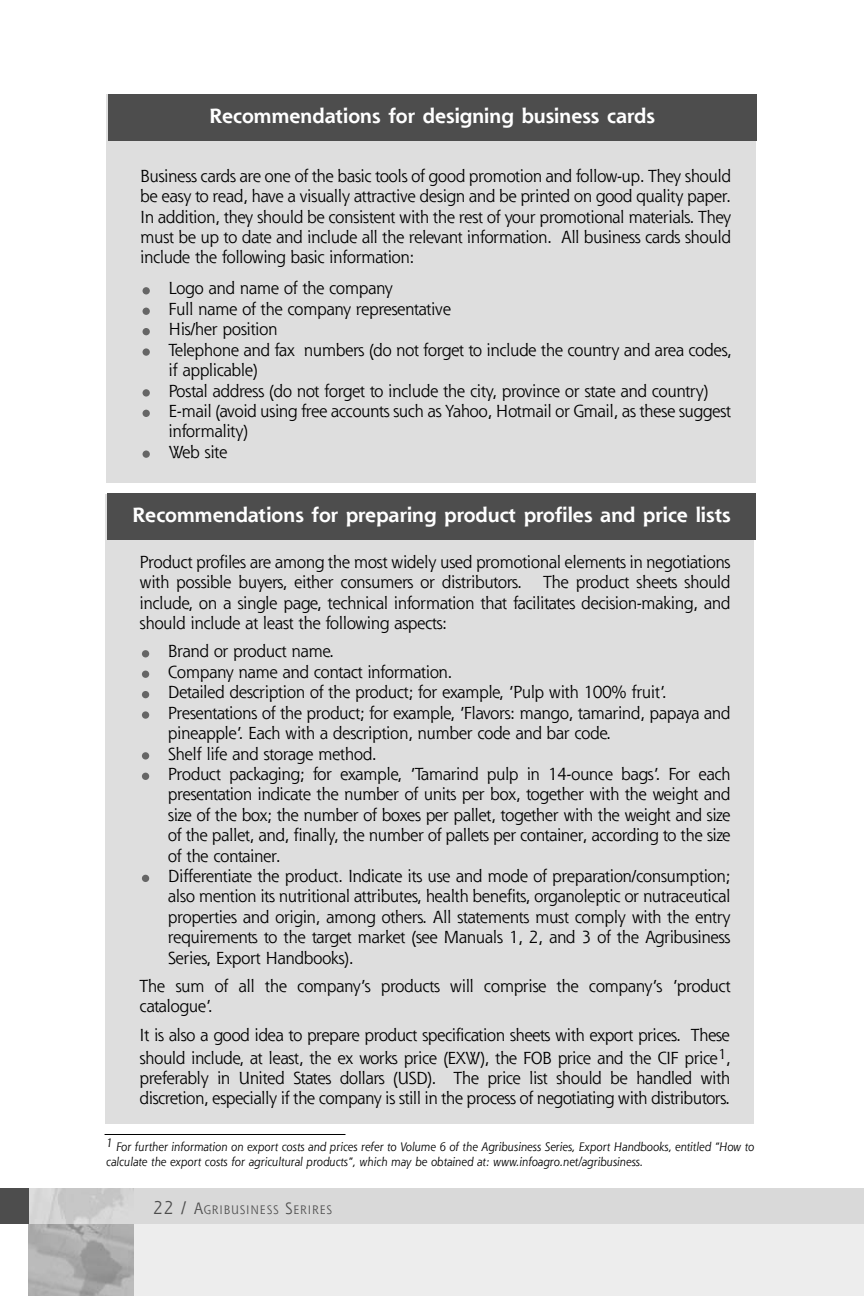
<style>
.page{position:relative;width:864px;height:1296px;background:#fff}
.page>*{position:absolute;margin:0;border:0;box-sizing:border-box;transform-origin:0 0}
.t1{font:700 20px "Shannon";color:#fff}
.t2{font:17px/20.4px "Shannon";letter-spacing:-.03em;color:#000}
.t3{font:italic 12px/14.4px "Shannon";color:#000}
.t4{font:12px "Shannon";letter-spacing:.075em;color:#4d4d4d;scale:.95 1}
.s1{font-size:18px}
.s2{font-size:16px}
</style>
<div class="page">
<div style="left:95px;top:1206px;width:769px;height:90px;background:#ededed"></div>
<div style="left:0;top:1188px;width:864px;height:36px;background:#d9d9d9"></div>
<img style="left:29px;top:1224px;width:105px;height:72px">
<div style="left:0;top:1188px;width:29px;height:36px;background:#4d4d4d"></div>
<div style="left:106px;top:95px;width:650px;height:388px;background:#dedede"></div>
<div style="left:108px;top:94px;width:648px;height:46px;background:#4d4d4d"></div>
<div style="left:143px;top:450px;width:7px;height:8px;background:#666;border-radius:50%"></div>
<div style="left:143px;top:410px;width:7px;height:7px;background:#666;border-radius:50%"></div>
<div style="left:143px;top:389px;width:7px;height:8px;background:#666;border-radius:50%"></div>
<div style="left:143px;top:348px;width:7px;height:8px;background:#666;border-radius:50%"></div>
<div style="left:143px;top:328px;width:7px;height:7px;background:#666;border-radius:50%"></div>
<div style="left:143px;top:308px;width:7px;height:7px;background:#666;border-radius:50%"></div>
<div style="left:143px;top:287px;width:7px;height:7px;background:#666;border-radius:50%"></div>
<div style="left:106px;top:494px;width:648px;height:630px;background:#dedede"></div>
<div style="left:107px;top:493px;width:649px;height:47px;background:#4d4d4d"></div>
<div style="left:142px;top:875px;width:7px;height:7px;background:#666;border-radius:50%"></div>
<div style="left:142px;top:773px;width:7px;height:7px;background:#666;border-radius:50%"></div>
<div style="left:142px;top:752px;width:7px;height:8px;background:#666;border-radius:50%"></div>
<div style="left:142px;top:711px;width:7px;height:8px;background:#666;border-radius:50%"></div>
<div style="left:142px;top:691px;width:7px;height:7px;background:#666;border-radius:50%"></div>
<div style="left:142px;top:671px;width:7px;height:7px;background:#666;border-radius:50%"></div>
<div style="left:142px;top:650px;width:7px;height:7px;background:#666;border-radius:50%"></div>
<hr style="left:105px;top:1134px;width:241px;height:1px;background:#000">
<p class="t1" style="left:209px;top:108px;width:447px">Recommendations for designing business cards</p>
<p class="t2" style="left:140px;top:167px;width:593px;text-align:justify">Business cards are one of the basic tools of good promotion and follow-up. They should be easy to read, have a visually attractive design and be printed on good quality paper.<br>In addition, they should be consistent with the rest of your promotional materials. They must be up to date and include all the relevant information. All business cards should include the following basic information:</p>
<p class="t2" style="left:169px;top:280px;width:565px">Logo and name of the company<br>Full name of the company representative<br>His/her position<br>Telephone and fax numbers (do not forget to include the country and area codes, if applicable)<br>Postal address (do not forget to include the city, province or state and country)<br>E-mail (avoid using free accounts such as Yahoo, Hotmail or Gmail, as these suggest informality)<br>Web site</p>
<p class="t1" style="left:132px;top:506px;width:600px">Recommendations for preparing product profiles and price lists</p>
<p class="t2" style="left:140px;top:553px;width:593px;text-align:justify">Product profiles are among the most widely used promotional elements in negotiations with possible buyers, either consumers or distributors. The product sheets should include, on a single page, technical information that facilitates decision-making, and should include at least the following aspects:</p>
<p class="t2" style="left:168px;top:643px;width:564px">Brand or product name.<br>Company name and contact information.<br>Detailed description of the product; for example, ‘Pulp with 100% fruit’.<br>Presentations of the product; for example, ‘Flavors: mango, tamarind, papaya and pineapple’. Each with a description, number code and bar code.<br>Shelf life and storage method.<br>Product packaging; for example, ‘Tamarind pulp in 14-ounce bags’. For each presentation indicate the number of units per box, together with the weight and size of the box; the number of boxes per pallet, together with the weight and size of the pallet, and, finally, the number of pallets per container, according to the size of the container.<br>Differentiate the product. Indicate its use and mode of preparation/consumption; also mention its nutritional attributes, health benefits, organoleptic or nutraceutical properties and origin, among others. All statements must comply with the entry requirements to the target market (see Manuals 1, 2, and 3 of the Agribusiness Series, Export Handbooks).</p>
<p class="t2" style="left:140px;top:977px;width:593px">The sum of all the company’s products will comprise the company’s ‘product catalogue’.</p>
<p class="t2" style="left:140px;top:1025px;width:593px;line-height:22.8px">It is also a good idea to prepare product specification sheets with export prices. These should include, at least, the ex works price (EXW), the FOB price and the CIF price<sup>1</sup>,</p>
<p class="t2" style="left:140px;top:1069px;width:592px">preferably in United States dollars (USD). The price list should be handled with discretion, especially if the company is still in the process of negotiating with distributors.</p>
<p class="t3" style="left:106px;top:1141px;width:650px">1 For further information on export costs and prices refer to Volume 6 of the Agribusiness Series, Export Handbooks, entitled “How to calculate the export costs for agricultural products”, which may be obtained at: www.infoagro.net/agribusiness.</p>
<p class="t4" style="left:153px;top:1205px;width:190px"><span class="s1">22 /</span> <span class="s2">A</span>GRIBUSINESS <span class="s2">S</span>ERIRES</p>
</div>
